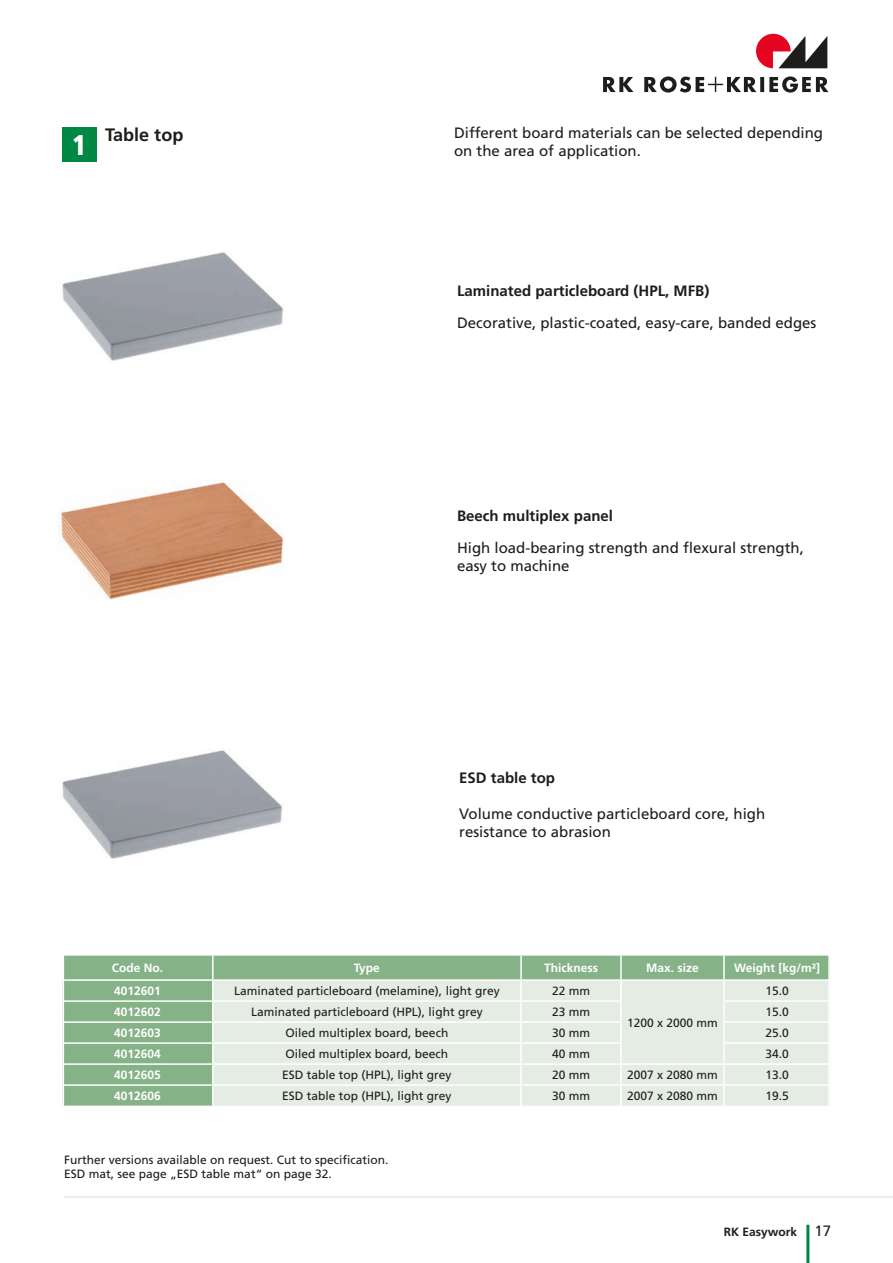
<style>
.page{position:relative;width:893px;height:1263px;background:#fff}
.page>*{position:absolute;margin:0;border:0;box-sizing:border-box;transform-origin:0 0}
.t1{font:900 condensed 28.5px "Frutiger";color:#fff}
.t2{font:700 18px "Frutiger";color:#1d1d1b}
.t3{font:15px/18px "Frutiger";color:#1d1d1b}
.t4{font:700 15px "Frutiger";color:#1d1d1b}
.t5{font:12px/14.4px "Frutiger";color:#1d1d1b}
.t6{font:700 12px "Frutiger";color:#fff}
.t7{font:700 12px "Frutiger";color:#1d1d1b}
.s1{font-weight:400;font-size:15px}
</style>
<div class="page">
<hr style="left:0;top:0;width:1px;height:94px;background:#575756">
<hr style="left:806px;top:1225px;width:3px;height:38px;background:#008744">
<hr style="left:64px;top:1196px;width:829px;height:2px;background:#e4ece2">
<svg style="left:779px;top:36px;width:48px;height:32px"></svg>
<svg style="left:756px;top:34px;width:35px;height:34px"></svg>
<svg style="left:603px;top:76px;width:225px;height:17px"></svg>
<div style="left:66px;top:956px;width:761px;height:149px;background:#86b287"></div>
<div style="left:214px;top:981px;width:613px;height:124px;background:#e4ece3"></div>
<svg style="left:212px;top:981px;width:2px;height:103px"></svg>
<svg style="left:520px;top:981px;width:2px;height:103px"></svg>
<hr style="left:212px;top:956px;width:2px;height:23px;background:#fff">
<hr style="left:520px;top:956px;width:2px;height:23px;background:#fff">
<hr style="left:620px;top:956px;width:2px;height:23px;background:#fff">
<hr style="left:723px;top:956px;width:2px;height:23px;background:#fff">
<hr style="left:63px;top:1000px;width:150px;height:2px;background:#fff">
<hr style="left:213px;top:1000px;width:308px;height:2px;background:#fff">
<hr style="left:521px;top:1000px;width:101px;height:2px;background:#fff">
<hr style="left:723px;top:1000px;width:107px;height:2px;background:#fff">
<hr style="left:63px;top:1021px;width:150px;height:2px;background:#fff">
<hr style="left:213px;top:1021px;width:308px;height:2px;background:#fff">
<hr style="left:521px;top:1021px;width:101px;height:2px;background:#fff">
<hr style="left:723px;top:1021px;width:107px;height:2px;background:#fff">
<hr style="left:63px;top:1042px;width:150px;height:2px;background:#fff">
<hr style="left:213px;top:1042px;width:308px;height:2px;background:#fff">
<hr style="left:521px;top:1042px;width:101px;height:2px;background:#fff">
<hr style="left:723px;top:1042px;width:107px;height:2px;background:#fff">
<hr style="left:63px;top:1063px;width:150px;height:2px;background:#fff">
<hr style="left:213px;top:1063px;width:308px;height:2px;background:#fff">
<hr style="left:521px;top:1063px;width:100px;height:2px;background:#fff">
<hr style="left:621px;top:1063px;width:103px;height:2px;background:#fff">
<svg style="left:620px;top:981px;width:2px;height:103px"></svg>
<hr style="left:724px;top:1063px;width:106px;height:2px;background:#fff">
<svg style="left:723px;top:981px;width:2px;height:103px"></svg>
<hr style="left:61px;top:979px;width:152px;height:2px;background:#fff">
<hr style="left:213px;top:979px;width:308px;height:2px;background:#fff">
<hr style="left:521px;top:979px;width:100px;height:2px;background:#fff">
<hr style="left:621px;top:979px;width:103px;height:2px;background:#fff">
<hr style="left:724px;top:979px;width:107px;height:2px;background:#fff">
<hr style="left:63px;top:1084px;width:150px;height:2px;background:#fff">
<hr style="left:213px;top:1084px;width:308px;height:2px;background:#fff">
<hr style="left:212px;top:1086px;width:2px;height:20px;background:#fff">
<hr style="left:521px;top:1084px;width:100px;height:2px;background:#fff">
<hr style="left:520px;top:1086px;width:2px;height:20px;background:#fff">
<hr style="left:621px;top:1084px;width:103px;height:2px;background:#fff">
<hr style="left:620px;top:1086px;width:2px;height:20px;background:#fff">
<hr style="left:724px;top:1084px;width:106px;height:2px;background:#fff">
<hr style="left:723px;top:1086px;width:2px;height:20px;background:#fff">
<svg style="left:62px;top:981px;width:1px;height:125px"></svg>
<div style="left:63px;top:953px;width:767px;height:155px;border:2px solid #fff"></div>
<img style="left:62px;top:252px;width:221px;height:109px">
<img style="left:62px;top:750px;width:220px;height:109px">
<img style="left:58px;top:482px;width:226px;height:118px">
<div style="left:63px;top:127px;width:34px;height:35px;background:#008744"></div>
<h1 class="t1" style="left:72px;top:128px;width:16px">1</h1>
<h2 class="t2" style="left:105px;top:124px;width:80px">Table top</h2>
<p class="t3" style="left:454px;top:124px;width:371px">Different board materials can be selected depending on the area of application.</p>
<p class="t4" style="left:457px;top:282px;width:254px">Laminated particleboard (HPL, MFB)</p>
<p class="t3" style="left:457px;top:314px;width:361px">Decorative, plastic-coated, easy-care, banded edges</p>
<p class="t4" style="left:457px;top:506px;width:157px">Beech multiplex panel</p>
<p class="t3" style="left:457px;top:539px;width:348px">High load-bearing strength and flexural strength, easy to machine</p>
<p class="t4" style="left:459px;top:769px;width:97px">ESD table top</p>
<p class="t3" style="left:459px;top:805px;width:307px">Volume conductive particleboard core, high resistance to abrasion</p>
<p class="t6" style="left:112px;top:961px;width:53px">Code No.</p>
<p class="t6" style="left:354px;top:961px;width:28px">Type</p>
<p class="t6" style="left:544px;top:961px;width:55px">Thickness</p>
<p class="t6" style="left:646px;top:961px;width:54px">Max. size</p>
<p class="t6" style="left:734px;top:961px;width:88px">Weight [kg/m²]</p>
<p class="t6" style="left:114px;top:984px;width:48px">4012601</p>
<p class="t5" style="left:234px;top:984px;width:267px">Laminated particleboard (melamine), light grey</p>
<p class="t5" style="left:552px;top:984px;width:40px">22 mm</p>
<p class="t5" style="left:627px;top:1015px;width:92px">1200 x 2000 mm</p>
<p class="t5" style="left:765px;top:984px;width:25px">15.0</p>
<p class="t6" style="left:114px;top:1005px;width:48px">4012602</p>
<p class="t5" style="left:251px;top:1005px;width:233px">Laminated particleboard (HPL), light grey</p>
<p class="t5" style="left:552px;top:1005px;width:40px">23 mm</p>
<p class="t5" style="left:765px;top:1005px;width:25px">15.0</p>
<p class="t6" style="left:114px;top:1026px;width:48px">4012603</p>
<p class="t5" style="left:286px;top:1026px;width:164px">Oiled multiplex board, beech</p>
<p class="t5" style="left:552px;top:1026px;width:40px">30 mm</p>
<p class="t5" style="left:765px;top:1026px;width:25px">25.0</p>
<p class="t6" style="left:114px;top:1047px;width:48px">4012604</p>
<p class="t5" style="left:286px;top:1047px;width:164px">Oiled multiplex board, beech</p>
<p class="t5" style="left:552px;top:1047px;width:40px">40 mm</p>
<p class="t5" style="left:765px;top:1047px;width:25px">34.0</p>
<p class="t6" style="left:114px;top:1068px;width:48px">4012605</p>
<p class="t5" style="left:282px;top:1068px;width:171px">ESD table top (HPL), light grey</p>
<p class="t5" style="left:552px;top:1068px;width:40px">20 mm</p>
<p class="t5" style="left:627px;top:1068px;width:92px">2007 x 2080 mm</p>
<p class="t5" style="left:765px;top:1068px;width:25px">13.0</p>
<p class="t6" style="left:114px;top:1089px;width:48px">4012606</p>
<p class="t5" style="left:282px;top:1089px;width:171px">ESD table top (HPL), light grey</p>
<p class="t5" style="left:552px;top:1089px;width:40px">30 mm</p>
<p class="t5" style="left:627px;top:1089px;width:92px">2007 x 2080 mm</p>
<p class="t5" style="left:765px;top:1089px;width:25px">19.5</p>
<p class="t5" style="left:64px;top:1152px;width:326px">Further versions available on request. Cut to specification.<br>ESD mat, see page „ESD table mat“ on page 32.</p>
<p class="t7" style="left:724px;top:1224px;width:109px">RK Easywork <span class="s1">17</span></p>
</div>
